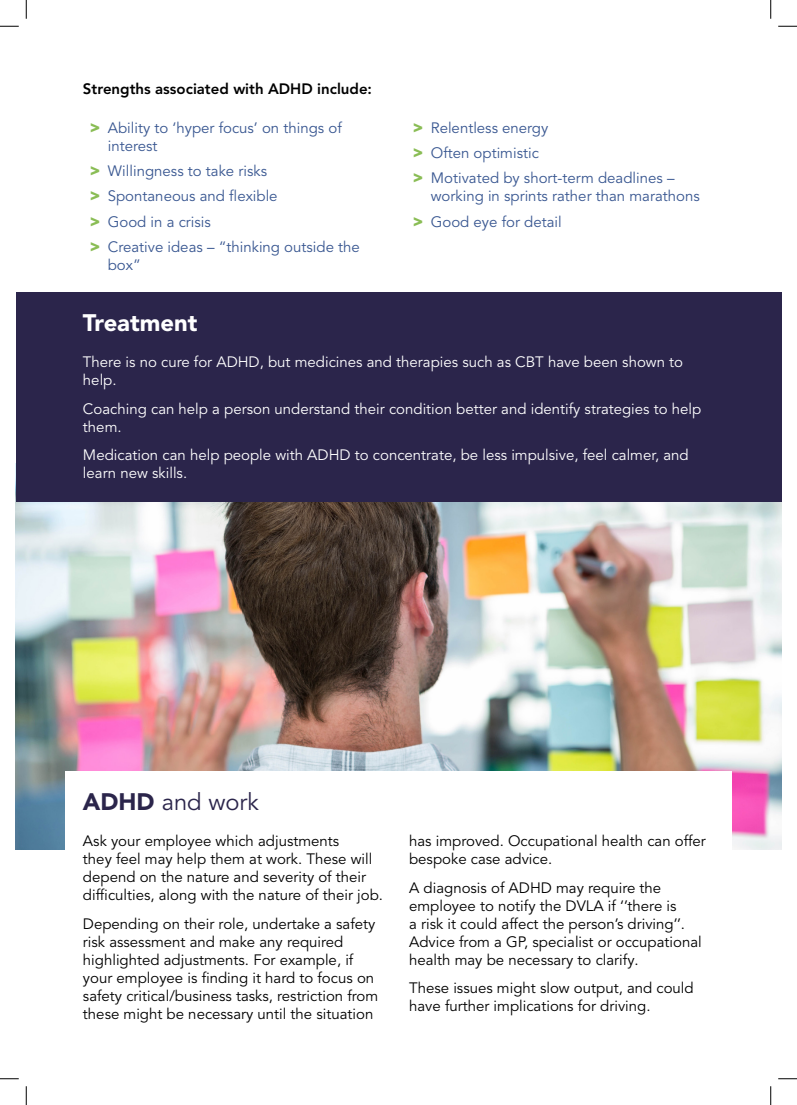
<style>
.page{position:relative;width:797px;height:1105px;background:#fff}
.page>*{position:absolute;margin:0;border:0;box-sizing:border-box;transform-origin:0 0}
.Sub-Heading{font:23.75px "Avenir LT Pro";color:#2b254b}
.Sub-Heading-2{font:900 23.75px "Avenir LT Pro";color:#fff}
.text_black{font:15px/18px "Avenir LT Pro";color:#000}
.t1{font:15px/18px "Avenir LT Pro";color:#395791}
.text_black-2{font:15px/18px "Avenir LT Pro";color:#fff}
.text_black-3{font:800 15px "Avenir LT Pro";color:#000}
.s1{font-family:"Arial";font-weight:900;color:#8abd55}
.s2{font-weight:900}
</style>
<div class="page">
<img style="left:16px;top:502px;width:765px;height:348px">
<div style="left:65px;top:771px;width:666px;height:318px;background:#fff"></div>
<div style="left:16px;top:292px;width:765px;height:210px;background:#2b254b"></div>
<svg style="left:0;top:25px;width:19px;height:2px"></svg>
<svg style="left:778px;top:25px;width:19px;height:2px"></svg>
<svg style="left:0;top:1078px;width:19px;height:1px"></svg>
<svg style="left:778px;top:1078px;width:19px;height:1px"></svg>
<svg style="left:25px;top:0;width:2px;height:19px"></svg>
<svg style="left:25px;top:1086px;width:2px;height:19px"></svg>
<svg style="left:770px;top:0;width:1px;height:19px"></svg>
<svg style="left:770px;top:1086px;width:1px;height:19px"></svg>
<p class="text_black-3" style="left:83px;top:80px;width:290px">Strengths associated with ADHD include:</p>
<p class="t1" style="left:108px;top:119px;width:235px;text-indent:-18px"><span class="s1">&gt;</span> Ability to ‘hyper focus’ on things of interest</p>
<p class="t1" style="left:90px;top:162px;width:178px"><span class="s1">&gt;</span> Willingness to take risks</p>
<p class="t1" style="left:90px;top:188px;width:189px"><span class="s1">&gt;</span> Spontaneous and flexible</p>
<p class="t1" style="left:90px;top:213px;width:122px"><span class="s1">&gt;</span> Good in a crisis</p>
<p class="t1" style="left:108px;top:238px;width:253px;text-indent:-18px"><span class="s1">&gt;</span> Creative ideas – “thinking outside the box”</p>
<p class="t1" style="left:413px;top:119px;width:137px"><span class="s1">&gt;</span> Relentless energy</p>
<p class="t1" style="left:413px;top:144px;width:127px"><span class="s1">&gt;</span> Often optimistic</p>
<p class="t1" style="left:431px;top:170px;width:270px;text-indent:-18px"><span class="s1">&gt;</span> Motivated by short-term deadlines – working in sprints rather than marathons</p>
<p class="t1" style="left:413px;top:213px;width:150px"><span class="s1">&gt;</span> Good eye for detail</p>
<p class="Sub-Heading-2" style="left:83px;top:309px;width:116px">Treatment</p>
<p class="text_black-2" style="left:83px;top:353px;width:601px">There is no cure for ADHD, but medicines and therapies such as CBT have been shown to help.</p>
<p class="text_black-2" style="left:83px;top:400px;width:620px">Coaching can help a person understand their condition better and identify strategies to help them.</p>
<p class="text_black-2" style="left:83px;top:446px;width:607px">Medication can help people with ADHD to concentrate, be less impulsive, feel calmer, and learn new skills.</p>
<p class="Sub-Heading" style="left:83px;top:788px;width:177px"><span class="s2">ADHD</span> and work</p>
<p class="text_black" style="left:83px;top:832px;width:302px">Ask your employee which adjustments<br>they feel may help them at work. These will depend on the nature and severity of their difficulties, along with the nature of their job.</p>
<p class="text_black" style="left:83px;top:915px;width:297px">Depending on their role, undertake a safety risk assessment and make any required highlighted adjustments. For example, if your employee is finding it hard to focus on safety critical/business tasks, restriction from these might be necessary until the situation</p>
<p class="text_black" style="left:409px;top:832px;width:298px">has improved. Occupational health can offer bespoke case advice.</p>
<p class="text_black" style="left:409px;top:879px;width:294px">A diagnosis of ADHD may require the employee to notify the DVLA if ‘’there is<br>a risk it could affect the person’s driving’’.<br>Advice from a GP, specialist or occupational health may be necessary to clarify.</p>
<p class="text_black" style="left:409px;top:979px;width:286px">These issues might slow output, and could have further implications for driving.</p>
</div>
